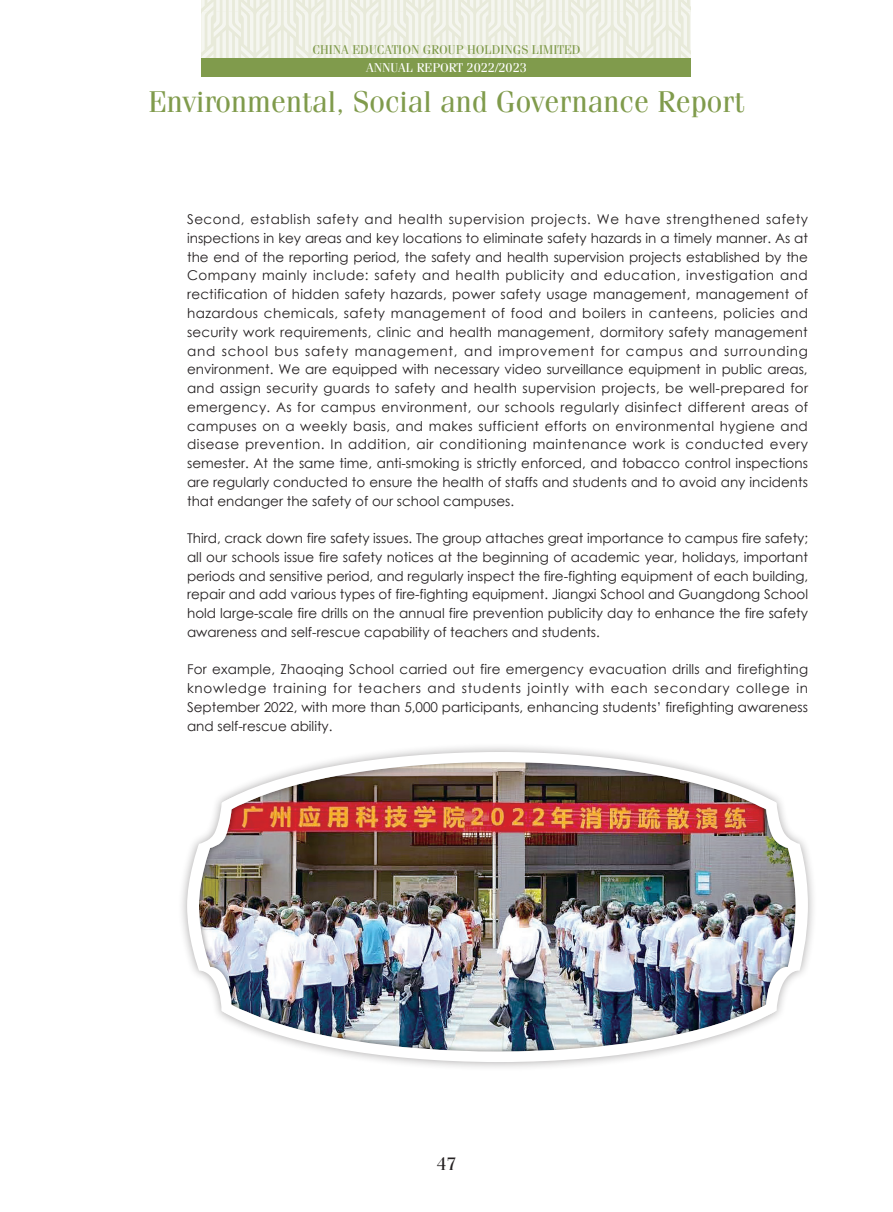
<style>
.page{position:relative;width:893px;height:1212px;background:#fff}
.page>*{position:absolute;margin:0;border:0;box-sizing:border-box;transform-origin:0 0}
.t1{font:30px "Fenice Std";color:#809b4c}
.t2{font:18px "Fenice Std";color:#231f20}
.t3{font:13.5px/18.8px "Century Gothic";color:#231f20;text-align:justify}
.t4{font:12.75px "Fenice Std";color:#809b4c}
.t5{font:12.75px "Fenice Std";color:#fff}
</style>
<div class="page">
<svg style="left:202px;top:0;width:489px;height:77px"></svg>
<div style="left:202px;top:58px;width:489px;height:18px;background:#809b4c"></div>
<div style="left:178px;top:743px;width:639px;height:328px;background:#231f20;opacity:.35"></div>
<svg style="left:222px;top:752px;width:554px;height:9px"></svg>
<div style="left:186px;top:761px;width:624px;height:301px;background:#231f20;opacity:.75"></div>
<p class="t4" style="left:312px;top:42px;width:270px">CHINA EDUCATION GROUP HOLDINGS LIMITED</p>
<p class="t5" style="left:366px;top:60px;width:162px">ANNUAL REPORT 2022/2023</p>
<h1 class="t1" style="left:148px;top:84px;width:598px">Environmental, Social and Governance Report</h1>
<p class="t3" style="left:187px;top:210px;width:623px">Second, establish safety and health supervision projects. We have strengthened safety inspections in key areas and key locations to eliminate safety hazards in a timely manner. As at the end of the reporting period, the safety and health supervision projects established by the Company mainly include: safety and health publicity and education, investigation and rectification of hidden safety hazards, power safety usage management, management of hazardous chemicals, safety management of food and boilers in canteens, policies and security work requirements, clinic and health management, dormitory safety management and school bus safety management, and improvement for campus and surrounding environment. We are equipped with necessary video surveillance equipment in public areas, and assign security guards to safety and health supervision projects, be well-prepared for emergency. As for campus environment, our schools regularly disinfect different areas of campuses on a weekly basis, and makes sufficient efforts on environmental hygiene and disease prevention. In addition, air conditioning maintenance work is conducted every semester. At the same time, anti-smoking is strictly enforced, and tobacco control inspections are regularly conducted to ensure the health of staffs and students and to avoid any incidents that endanger the safety of our school campuses.</p>
<p class="t3" style="left:187px;top:529px;width:623px">Third, crack down fire safety issues. The group attaches great importance to campus fire safety; all our schools issue fire safety notices at the beginning of academic year, holidays, important periods and sensitive period, and regularly inspect the fire-fighting equipment of each building, repair and add various types of fire-fighting equipment. Jiangxi School and Guangdong School hold large-scale fire drills on the annual fire prevention publicity day to enhance the fire safety awareness and self-rescue capability of teachers and students.</p>
<p class="t3" style="left:187px;top:660px;width:623px">For example, Zhaoqing School carried out fire emergency evacuation drills and firefighting knowledge training for teachers and students jointly with each secondary college in September 2022, with more than 5,000 participants, enhancing students’ firefighting awareness and self-rescue ability.</p>
<h2 class="t2" style="left:436px;top:1152px;width:22px">47</h2>
</div>
